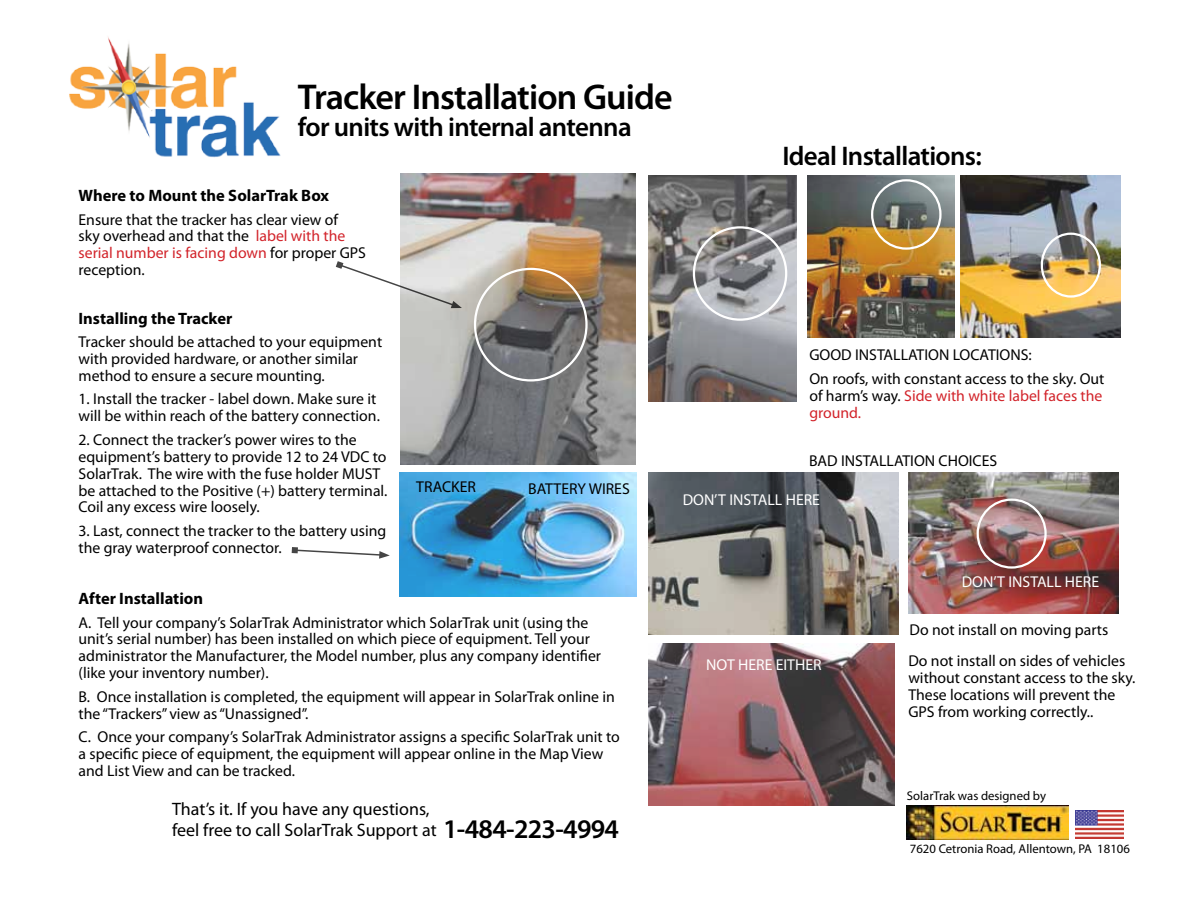
<style>
.page{position:relative;width:1188px;height:918px;background:#fff}
.page>*{position:absolute;margin:0;border:0;box-sizing:border-box;transform-origin:0 0}
.t1{font:600 36px "Myriad Pro";letter-spacing:-.025em;color:#000}
.t2{font:600 27px "Myriad Pro";letter-spacing:-.025em;color:#000}
.t3{font:18px/21px "Myriad Pro";color:#000}
.t4{font:700 16.5px "Myriad Pro";color:#000}
.t5{font:15.75px/16.8px "Myriad Pro";color:#000}
.t6{font:15.75px/16.8px "Myriad Pro";color:#d2232a}
.t7{font:15.75px "Myriad Pro";color:#fff}
.t8{font:12.75px "Myriad Pro";color:#000}
.s1{color:#d2232a}
.s2{font-weight:600;font-size:27px}
.s3{color:#000}
</style>
<div class="page">
<img style="left:960px;top:175px;width:161px;height:163px">
<img style="left:908px;top:472px;width:211px;height:141px">
<img style="left:400px;top:174px;width:236px;height:290px">
<img style="left:69px;top:37px;width:212px;height:121px">
<div style="left:474px;top:268px;width:114px;height:114px;border:2px solid #fff;border-radius:50%"></div>
<svg style="left:336px;top:261px;width:126px;height:47px"></svg>
<img style="left:907px;top:806px;width:162px;height:34px">
<img style="left:1076px;top:811px;width:47px;height:27px">
<img style="left:648px;top:175px;width:149px;height:227px">
<img style="left:648px;top:472px;width:251px;height:162px">
<img style="left:649px;top:643px;width:246px;height:162px">
<div style="left:693px;top:226px;width:94px;height:95px;border:2px solid #fff;border-radius:50%"></div>
<div style="left:977px;top:499px;width:70px;height:70px;border:2px solid #fff;border-radius:50%"></div>
<div style="left:1041px;top:233px;width:60px;height:65px;border:2px solid #fff;border-radius:50%"></div>
<img style="left:808px;top:176px;width:146px;height:162px">
<div style="left:871px;top:179px;width:71px;height:71px;border:2px solid #fff;border-radius:50%"></div>
<img style="left:400px;top:473px;width:236px;height:123px">
<svg style="left:292px;top:547px;width:98px;height:12px"></svg>
<h1 class="t1" style="left:298px;top:74px;width:376px">Tracker Installation Guide</h1>
<h2 class="t2" style="left:298px;top:110px;width:335px">for units with internal antenna</h2>
<p class="t4" style="left:79px;top:185px;width:252px">Where to Mount the SolarTrak Box</p>
<p class="t5" style="left:79px;top:211px;width:289px">Ensure that the tracker has clear view of<br>sky overhead and that the <span class="s1">label with the serial number is facing down</span> for proper GPS reception.</p>
<p class="t4" style="left:79px;top:307px;width:155px">Installing the Tracker</p>
<p class="t5" style="left:79px;top:333px;width:305px">Tracker should be attached to your equipment with provided hardware, or another similar method to ensure a secure mounting.</p>
<p class="t5" style="left:79px;top:391px;width:303px">1. Install the tracker - label down. Make sure it will be within reach of the battery connection.</p>
<p class="t5" style="left:79px;top:431px;width:310px">2. Connect the tracker’s power wires to the equipment’s battery to provide 12 to 24 VDC to SolarTrak. The wire with the fuse holder MUST be attached to the Positive (+) battery terminal.<br>Coil any excess wire loosely.</p>
<p class="t5" style="left:79px;top:522px;width:309px">3. Last, connect the tracker to the battery using the gray waterproof connector.</p>
<p class="t5" style="left:416px;top:478px;width:61px">TRACKER</p>
<p class="t5" style="left:528px;top:480px;width:103px">BATTERY WIRES</p>
<p class="t4" style="left:79px;top:588px;width:126px">After Installation</p>
<p class="t5" style="left:79px;top:614px;width:524px">A. Tell your company’s SolarTrak Administrator which SolarTrak unit (using the unit’s serial number) has been installed on which piece of equipment. Tell your administrator the Manufacturer, the Model number, plus any company identifier (like your inventory number).</p>
<p class="t5" style="left:79px;top:688px;width:538px">B. Once installation is completed, the equipment will appear in SolarTrak online in the “Trackers” view as “Unassigned”.</p>
<p class="t5" style="left:79px;top:728px;width:543px">C. Once your company’s SolarTrak Administrator assigns a specific SolarTrak unit to a specific piece of equipment, the equipment will appear online in the Map View and List View and can be tracked.</p>
<p class="t3" style="left:172px;top:798px;width:449px">That’s it. If you have any questions,<br>feel free to call SolarTrak Support at <span class="s2">1-484-223-4994</span></p>
<h2 class="t2" style="left:782px;top:139px;width:201px">Ideal Installations:</h2>
<p class="t5" style="left:809px;top:343px;width:297px;line-height:23.7px">GOOD INSTALLATION LOCATIONS:<br>On roofs, with constant access to the sky. Out</p>
<p class="t6" style="left:809px;top:387px;width:295px"><span class="s3">of harm’s way.</span> Side with white label faces the ground.</p>
<p class="t5" style="left:809px;top:452px;width:190px">BAD INSTALLATION CHOICES</p>
<p class="t7" style="left:683px;top:490px;width:139px">DON’T INSTALL HERE</p>
<p class="t7" style="left:706px;top:655px;width:117px">NOT HERE EITHER</p>
<p class="t7" style="left:962px;top:572px;width:139px">DON’T INSTALL HERE</p>
<p class="t5" style="left:908px;top:615px;width:218px;line-height:30.6px">Do not install on moving parts<br>Do not install on sides of vehicles</p>
<p class="t5" style="left:908px;top:669px;width:229px">without constant access to the sky.<br>These locations will prevent the<br>GPS from working correctly..</p>
<p class="t8" style="left:907px;top:788px;width:141px">SolarTrak was designed by</p>
<p class="t8" style="left:910px;top:841px;width:221px">7620 Cetronia Road, Allentown, PA 18106</p>
</div>
